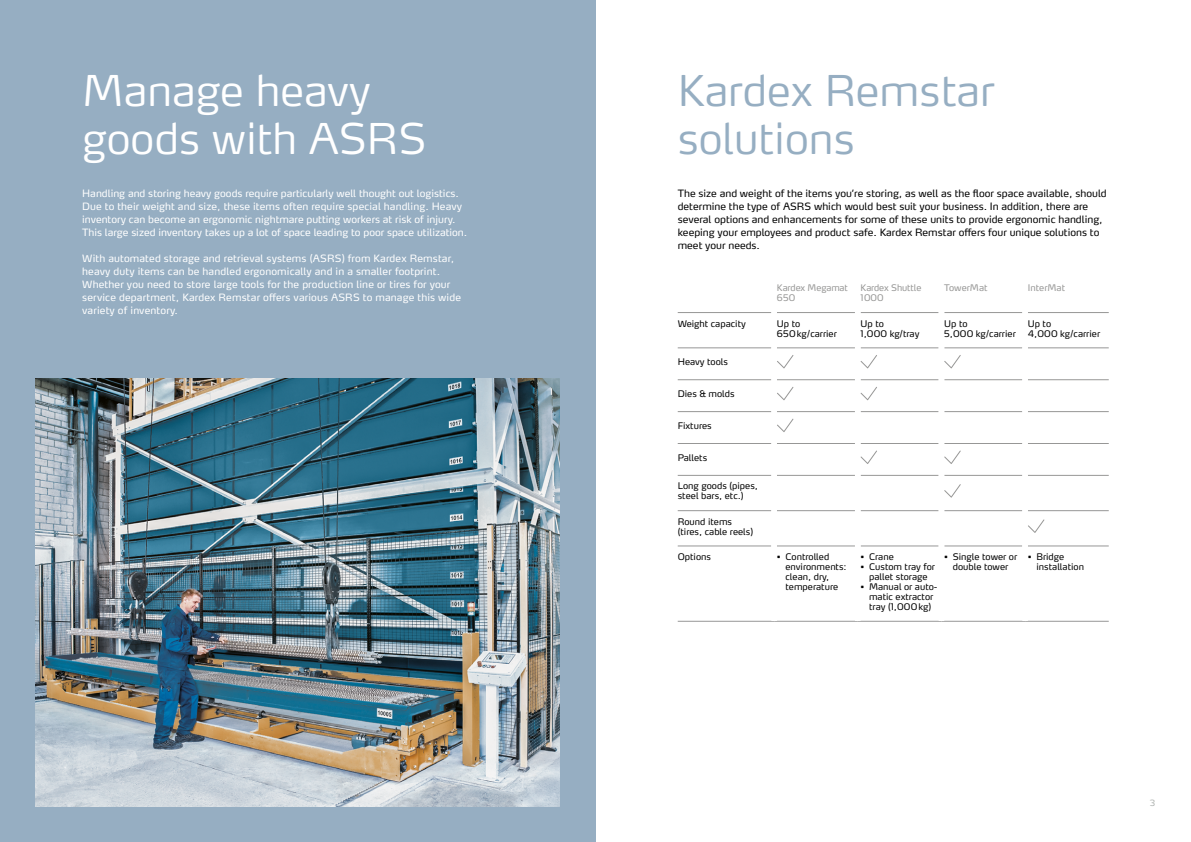
<style>
.page{position:relative;width:1191px;height:842px;background:#fff}
.page>*{position:absolute;margin:0;border:0;box-sizing:border-box;transform-origin:0 0}
.t1{font:300 42px/48px "Max OT";color:#fff}
.t2{font:300 42px/48px "Max OT";color:#96aec2}
.t3{font:10px/13px "Max OT";letter-spacing:.01em;color:#fff}
.t4{font:10px/13px "Max OT";color:#000}
.t5{font:9px/10px "Max OT";color:#000}
.t6{font:9px/10px "Max OT";letter-spacing:-.01em;color:#979796}
.t7{font:300 8.5px "Max OT";color:#a8aca9}
</style>
<div class="page">
<div style="left:0;top:0;width:595px;height:842px;background:#96aec2"></div>
<img style="left:36px;top:379px;width:524px;height:427px">
<hr style="left:677px;top:312px;width:94px;height:1px;background:#979796">
<hr style="left:777px;top:312px;width:78px;height:1px;background:#979796">
<hr style="left:860px;top:312px;width:78px;height:1px;background:#979796">
<hr style="left:944px;top:312px;width:78px;height:1px;background:#979796">
<hr style="left:1028px;top:312px;width:80px;height:1px;background:#979796">
<hr style="left:677px;top:348px;width:94px;height:1px;background:#979796">
<hr style="left:777px;top:348px;width:78px;height:1px;background:#979796">
<hr style="left:860px;top:348px;width:78px;height:1px;background:#979796">
<hr style="left:944px;top:348px;width:78px;height:1px;background:#979796">
<hr style="left:1028px;top:348px;width:80px;height:1px;background:#979796">
<hr style="left:677px;top:379px;width:94px;height:1px;background:#979796">
<hr style="left:777px;top:379px;width:78px;height:1px;background:#979796">
<hr style="left:860px;top:379px;width:78px;height:1px;background:#979796">
<hr style="left:944px;top:379px;width:78px;height:1px;background:#979796">
<hr style="left:1028px;top:379px;width:80px;height:1px;background:#979796">
<hr style="left:677px;top:411px;width:94px;height:1px;background:#979796">
<hr style="left:777px;top:411px;width:78px;height:1px;background:#979796">
<hr style="left:860px;top:411px;width:78px;height:1px;background:#979796">
<hr style="left:944px;top:411px;width:78px;height:1px;background:#979796">
<hr style="left:1028px;top:411px;width:80px;height:1px;background:#979796">
<hr style="left:677px;top:443px;width:94px;height:1px;background:#979796">
<hr style="left:777px;top:443px;width:78px;height:1px;background:#979796">
<hr style="left:860px;top:443px;width:78px;height:1px;background:#979796">
<hr style="left:944px;top:443px;width:78px;height:1px;background:#979796">
<hr style="left:1028px;top:443px;width:80px;height:1px;background:#979796">
<hr style="left:677px;top:475px;width:94px;height:1px;background:#979796">
<hr style="left:777px;top:475px;width:78px;height:1px;background:#979796">
<hr style="left:860px;top:475px;width:78px;height:1px;background:#979796">
<hr style="left:944px;top:475px;width:78px;height:1px;background:#979796">
<hr style="left:1028px;top:475px;width:80px;height:1px;background:#979796">
<hr style="left:677px;top:510px;width:94px;height:1px;background:#979796">
<hr style="left:777px;top:510px;width:78px;height:1px;background:#979796">
<hr style="left:860px;top:510px;width:78px;height:1px;background:#979796">
<hr style="left:944px;top:510px;width:78px;height:1px;background:#979796">
<hr style="left:1028px;top:510px;width:80px;height:1px;background:#979796">
<hr style="left:677px;top:546px;width:94px;height:1px;background:#979796">
<hr style="left:777px;top:546px;width:78px;height:1px;background:#979796">
<hr style="left:860px;top:546px;width:78px;height:1px;background:#979796">
<hr style="left:944px;top:546px;width:78px;height:1px;background:#979796">
<hr style="left:1028px;top:546px;width:80px;height:1px;background:#979796">
<hr style="left:677px;top:621px;width:97px;height:1px;background:#979796">
<hr style="left:774px;top:621px;width:83px;height:1px;background:#979796">
<hr style="left:857px;top:621px;width:84px;height:1px;background:#979796">
<hr style="left:941px;top:621px;width:84px;height:1px;background:#979796">
<hr style="left:1025px;top:621px;width:83px;height:1px;background:#979796">
<svg style="left:777px;top:355px;width:16px;height:13px"></svg>
<svg style="left:860px;top:355px;width:17px;height:13px"></svg>
<svg style="left:944px;top:355px;width:16px;height:13px"></svg>
<svg style="left:777px;top:387px;width:16px;height:13px"></svg>
<svg style="left:860px;top:387px;width:17px;height:13px"></svg>
<svg style="left:777px;top:419px;width:16px;height:13px"></svg>
<svg style="left:860px;top:450px;width:17px;height:14px"></svg>
<svg style="left:944px;top:451px;width:16px;height:13px"></svg>
<svg style="left:944px;top:484px;width:16px;height:14px"></svg>
<svg style="left:1028px;top:519px;width:16px;height:14px"></svg>
<h1 class="t1" style="left:82px;top:66px;width:346px">Manage heavy goods with ASRS</h1>
<p class="t3" style="left:82px;top:187px;width:386px">Handling and storing heavy goods require particularly well thought out logistics.<br>Due to their weight and size, these items often require special handling. Heavy inventory can become an ergonomic nightmare putting workers at risk of injury.<br>This large sized inventory takes up a lot of space leading to poor space utilization.</p>
<p class="t3" style="left:82px;top:252px;width:380px">With automated storage and retrieval systems (ASRS) from Kardex Remstar, heavy duty items can be handled ergonomically and in a smaller footprint.<br>Whether you need to store large tools for the production line or tires for your service department, Kardex Remstar offers various ASRS to manage this wide variety of inventory.</p>
<h1 class="t2" style="left:677px;top:66px;width:318px">Kardex Remstar solutions</h1>
<p class="t4" style="left:677px;top:187px;width:430px">The size and weight of the items you’re storing, as well as the floor space available, should determine the type of ASRS which would best suit your business. In addition, there are several options and enhancements for some of these units to provide ergonomic handling, keeping your employees and product safe. Kardex Remstar offers four unique solutions to meet your needs.</p>
<p class="t6" style="left:777px;top:283px;width:72px">Kardex Megamat<br>650</p>
<p class="t6" style="left:860px;top:283px;width:62px">Kardex Shuttle<br>1000</p>
<p class="t6" style="left:944px;top:283px;width:45px">TowerMat</p>
<p class="t6" style="left:1028px;top:283px;width:39px">InterMat</p>
<p class="t5" style="left:677px;top:318px;width:70px">Weight capacity</p>
<p class="t5" style="left:777px;top:318px;width:61px">Up to<br>650kg/carrier</p>
<p class="t5" style="left:860px;top:318px;width:60px">Up to<br>1,000 kg/tray</p>
<p class="t5" style="left:944px;top:318px;width:73px">Up to<br>5,000 kg/carrier</p>
<p class="t5" style="left:1028px;top:318px;width:74px">Up to<br>4,000 kg/carrier</p>
<p class="t5" style="left:677px;top:357px;width:52px">Heavy tools</p>
<p class="t5" style="left:677px;top:389px;width:58px">Dies &amp; molds</p>
<p class="t5" style="left:677px;top:420px;width:36px">Fixtures</p>
<p class="t5" style="left:677px;top:452px;width:31px">Pallets</p>
<p class="t5" style="left:677px;top:481px;width:82px">Long goods (pipes, steel bars, etc.)</p>
<p class="t5" style="left:677px;top:516px;width:77px">Round items (tires, cable reels)</p>
<p class="t5" style="left:677px;top:551px;width:35px">Options</p>
<p class="t5" style="left:785px;top:551px;width:63px;text-indent:-9px">• Controlled environments: clean, dry, temperature</p>
<p class="t5" style="left:860px;top:551px;width:35px">• Crane</p>
<p class="t5" style="left:944px;top:551px;width:74px;text-align:center">• Single tower or double tower</p>
<p class="t5" style="left:1036px;top:551px;width:49px;text-indent:-9px">• Bridge installation</p>
<p class="t5" style="left:860px;top:561px;width:76px;text-align:center">• Custom tray for pallet storage</p>
<p class="t5" style="left:860px;top:581px;width:78px;text-align:center">• Manual or auto&shy;matic extractor tray (1,000kg)</p>
<p class="t7" style="left:1149px;top:798px;width:7px">3</p>
</div>
